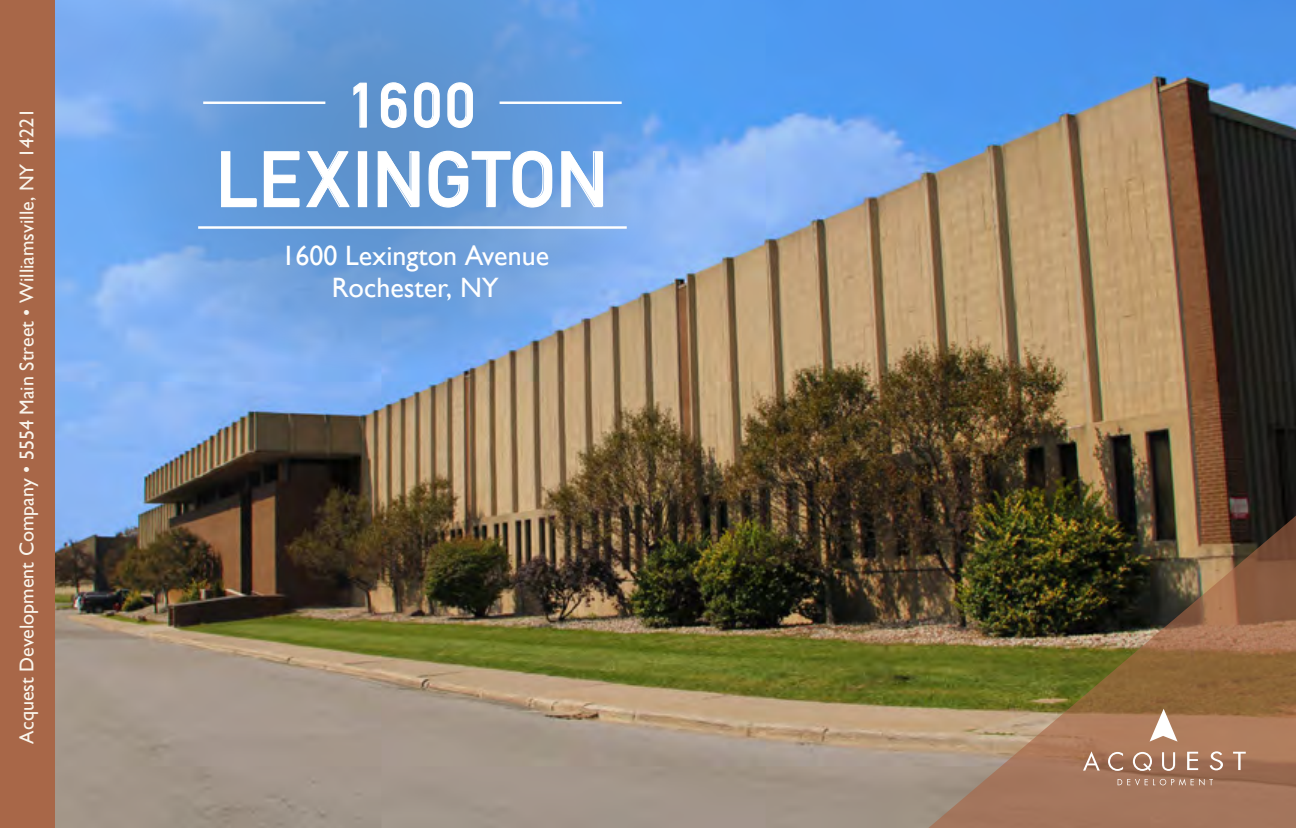
<style>
.page{position:relative;width:1296px;height:828px;background:#fff}
.page>*{position:absolute;margin:0;border:0;box-sizing:border-box;transform-origin:0 0}
.t1{font:700 77px "DIN Alternate";color:#fff}
.t2{font:700 61.6px "DIN Alternate";color:#fff}
.t3{font:28px/32px "Gill Sans";color:#fff;text-align:center}
.t4{font:20px "Gill Sans";color:#f9f5ec}
</style>
<div class="page">
<img style="left:55px;top:0;width:1241px;height:828px">
<svg style="left:93px;top:0;width:581px;height:371px;background:#71a2dd"></svg>
<img style="left:907px;top:500px;width:389px;height:328px">
<svg style="left:1083px;top:751px;width:17px;height:20px"></svg>
<svg style="left:1108px;top:752px;width:15px;height:19px"></svg>
<svg style="left:1133px;top:752px;width:19px;height:19px"></svg>
<svg style="left:1162px;top:752px;width:13px;height:19px"></svg>
<svg style="left:1187px;top:752px;width:11px;height:18px"></svg>
<svg style="left:1210px;top:751px;width:13px;height:19px"></svg>
<svg style="left:1233px;top:752px;width:13px;height:18px"></svg>
<svg style="left:1118px;top:779px;width:95px;height:7px"></svg>
<svg style="left:1150px;top:709px;width:28px;height:33px"></svg>
<hr style="left:203px;top:102px;width:122px;height:2px;background:#fff">
<svg style="left:353px;top:82px;width:14px;height:46px"></svg>
<svg style="left:380px;top:82px;width:27px;height:47px"></svg>
<svg style="left:413px;top:82px;width:27px;height:47px"></svg>
<svg style="left:447px;top:82px;width:26px;height:47px"></svg>
<hr style="left:500px;top:102px;width:122px;height:2px;background:#fff">
<svg style="left:220px;top:151px;width:37px;height:57px;background:#70a4de"></svg>
<svg style="left:263px;top:151px;width:88px;height:57px;background:#72a2d7"></svg>
<div style="left:358px;top:151px;width:9px;height:56px;border:1px solid #fff"></div>
<svg style="left:377px;top:151px;width:42px;height:57px;background:#76a3d4"></svg>
<svg style="left:428px;top:150px;width:124px;height:58px;background:#75a4da"></svg>
<svg style="left:561px;top:151px;width:42px;height:57px;background:#88b2e7"></svg>
<hr style="left:198px;top:226px;width:429px;height:3px;background:#fff">
<div style="left:0;top:0;width:55px;height:828px;background:#a86748"></div>
<p class="t4" style="left:15px;top:744px;width:637px;rotate:-90deg">Acquest Development Company • 5554 Main Street • Williamsville, NY 14221</p>
<h2 class="t2" style="left:348px;top:59px;width:128px">1600</h2>
<h1 class="t1" style="left:216px;top:121px;width:394px">LEXINGTON</h1>
<h3 class="t3" style="left:281px;top:241px;width:269px">1600 Lexington Avenue<br>Rochester, NY</h3>
</div>
